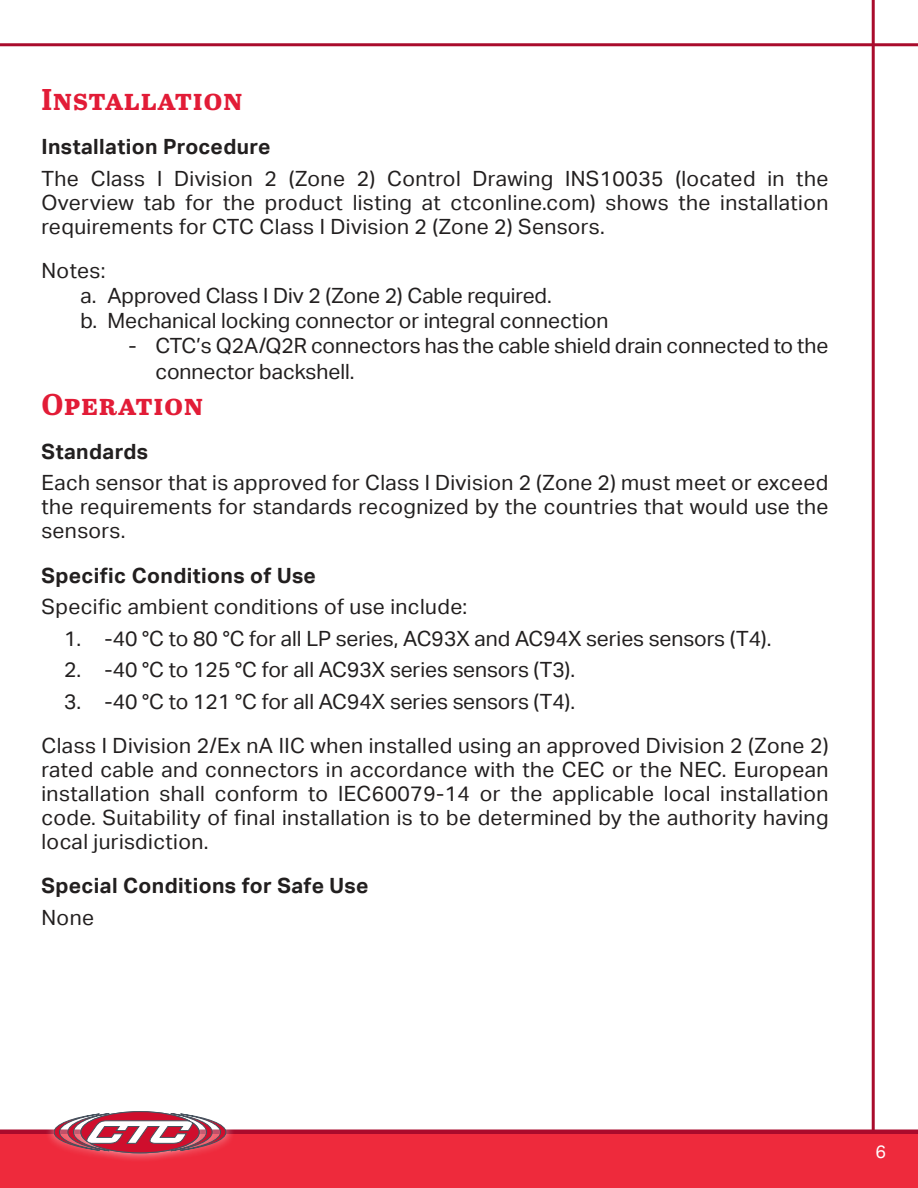
<style>
.page{position:relative;width:918px;height:1188px;background:#fff}
.page>*{position:absolute;margin:0;border:0;box-sizing:border-box;transform-origin:0 0}
.t1{font:700 30px "Abril Text";letter-spacing:.02em;color:#e21c37}
.t2{font:21px/24px "Aktiv Grotesk";color:#221f1f;text-align:justify}
.t3{font:700 21px "Aktiv Grotesk";letter-spacing:.02em;color:#221f1f}
.t4{font:18px "Aktiv Grotesk";color:#fff}
</style>
<div class="page">
<hr style="left:872px;top:0;width:3px;height:1188px;background:#a90b2c">
<div style="left:0;top:1134px;width:918px;height:54px;background:#ee2a3c"></div>
<hr style="left:0;top:1130px;width:918px;height:4px;background:#a90b2c">
<div style="left:45px;top:1102px;width:190px;height:61px;background:#fff;opacity:.75"></div>
<svg style="left:54px;top:1112px;width:172px;height:41px"></svg>
<hr style="left:0;top:43px;width:918px;height:3px;background:#a90b2c">
<h1 class="t1" style="left:42px;top:82px;width:203px">Installation</h1>
<p class="t3" style="left:42px;top:138px;width:231px">Installation Procedure</p>
<p class="t2" style="left:42px;top:168px;width:788px">The Class I Division 2 (Zone 2) Control Drawing INS10035 (located in the Overview tab for the product listing at ctconline .com) shows the installation requirements for CTC Class I Division 2 (Zone 2) Sensors .</p>
<p class="t2" style="left:81px;top:259px;width:529px;line-height:25.2px;text-align:left;text-indent:-39px">Notes:<br>a . Approved Class I Div 2 (Zone 2) Cable required .<br>b . Mechanical locking connector or integral connection</p>
<p class="t2" style="left:156px;top:335px;width:674px;line-height:25.2px;text-indent:-27px">- CTC’s Q2A/Q2R connectors has the cable shield drain connected to the connector backshell .</p>
<h1 class="t1" style="left:42px;top:387px;width:163px">Operation</h1>
<p class="t3" style="left:42px;top:443px;width:108px">Standards</p>
<p class="t2" style="left:42px;top:473px;width:789px">Each sensor that is approved for Class I Division 2 (Zone 2) must meet or exceed the requirements for standards recognized by the countries that would use the sensors .</p>
<p class="t3" style="left:42px;top:567px;width:276px">Specific Conditions of Use</p>
<p class="t2" style="left:64px;top:593px;width:709px;line-height:31.5px;text-align:left;text-indent:-22px">Specific ambient conditions of use include:<br>1 . -40 °C to 80 °C for all LP series, AC93X and AC94X series sensors (T4) .<br>2 . -40 °C to 125 °C for all AC93X series sensors (T3) .<br>3 . -40 °C to 121 °C for all AC94X series sensors (T4) .</p>
<p class="t2" style="left:42px;top:735px;width:789px">Class I Division 2/Ex nA IIC when installed using an approved Division 2 (Zone 2) rated cable and connectors in accordance with the CEC or the NEC . European installation shall conform to IEC60079-14 or the applicable local installation code . Suitability of final installation is to be determined by the authority having local jurisdiction .</p>
<p class="t3" style="left:42px;top:877px;width:328px">Special Conditions for Safe Use</p>
<p class="t2" style="left:42px;top:907px;width:54px">None</p>
<p class="t4" style="left:875px;top:1145px;width:12px">6</p>
</div>
